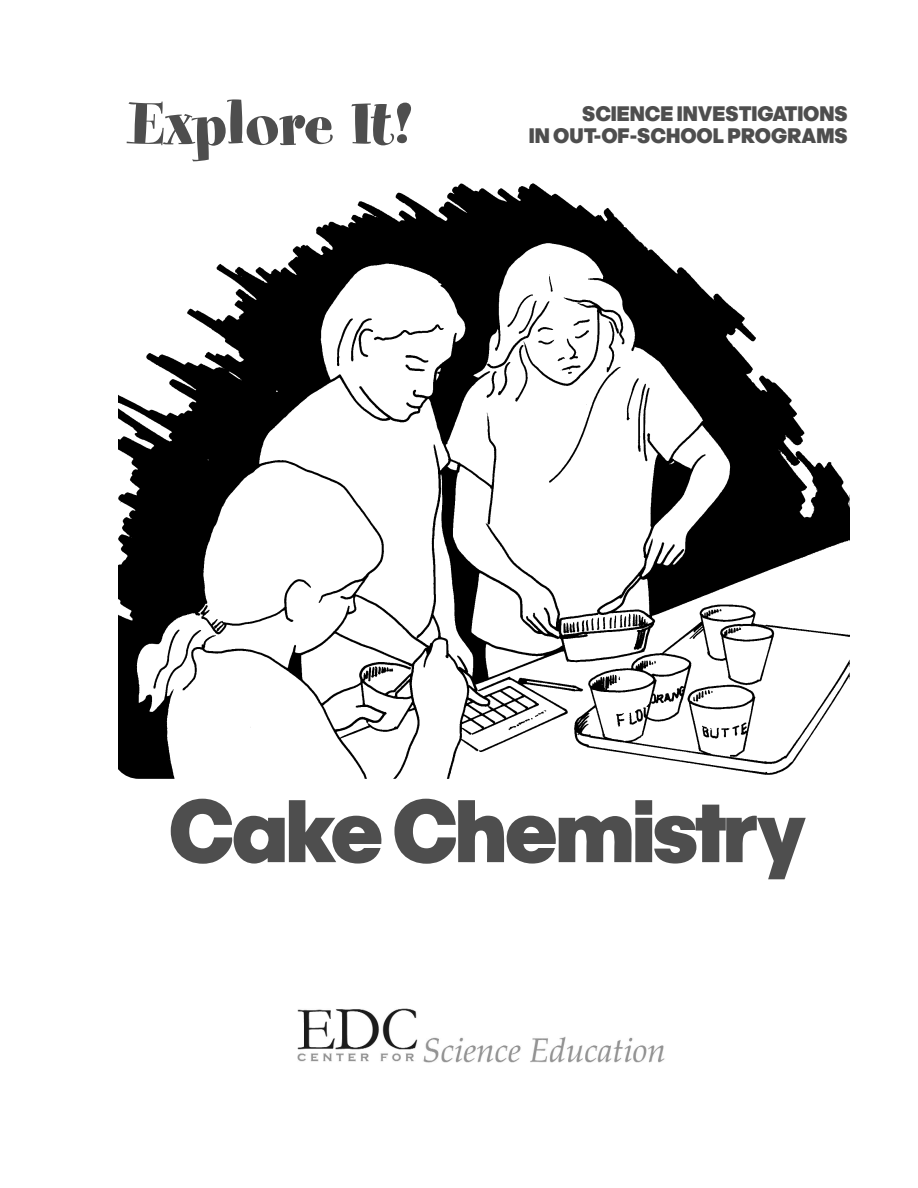
<style>
.page{position:relative;width:918px;height:1188px;background:#fff}
.page>*{position:absolute;margin:0;border:0;box-sizing:border-box;transform-origin:0 0}
.t1{font:88.5px "Chamois";letter-spacing:-.035em;color:#4e4e4e}
.t2{font:66px "Spumoni LP";color:#4e4e4e;scale:1.14 1}
.t3{font:21px/22.5px "Chamois";color:#4e4e4e;text-align:right}
</style>
<div class="page">
<img style="left:119px;top:183px;width:731px;height:596px">
<img style="left:297px;top:1008px;width:368px;height:55px">
<h2 class="t2" style="left:130px;top:102px;width:249px">Explore It!</h2>
<p class="t3" style="left:529px;top:104px;width:320px">SCIENCE INVESTIGATIONS<br>IN OUT-OF-SCHOOL PROGRAMS</p>
<h1 class="t1" style="left:167px;top:800px;width:640px">Cake Chemistry</h1>
</div>
